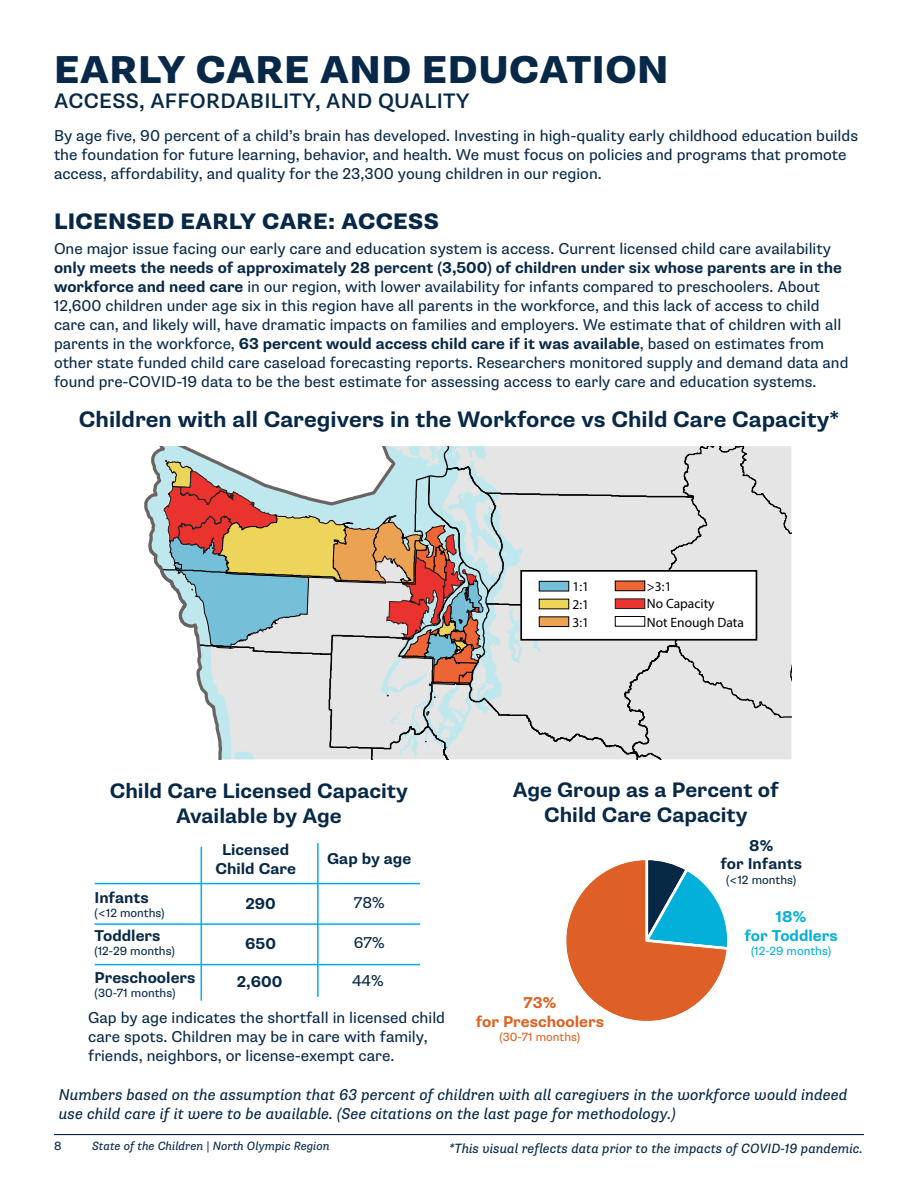
<style>
.page{position:relative;width:918px;height:1188px;background:#fff}
.page>*{position:absolute;margin:0;border:0;box-sizing:border-box;transform-origin:0 0}
.t1{font:800 39px "Supria Sans";letter-spacing:.015em;color:#072847}
.t2{font:700 22.5px "Supria Sans";color:#072847}
.t3{font:800 22.5px "Supria Sans";letter-spacing:.015em;color:#072847}
.t4{font:700 21px/25.2px "Supria Sans";color:#072847;text-align:center}
.t5{font:500 21px "Supria Sans";letter-spacing:.015em;color:#072847}
.t6{font:15.75px/18.9px "Supria Sans";color:#072847}
.t7{font:italic 15.75px/18.9px "Supria Sans";color:#072847}
.t8{font:700 15.75px/18.9px "Supria Sans";color:#072847;text-align:center}
.t9{font:700 15.75px/18.9px "Supria Sans";color:#df6020;text-align:center}
.t10{font:700 15.75px/18.9px "Supria Sans";color:#00b0db;text-align:center}
.t11{font:italic 13.5px "Supria Sans";color:#072847}
.t12{font:13.5px "Myriad Pro";color:#000}
.t13{font:12px "Supria Sans";color:#072847}
.t14{font:italic 12px "Supria Sans";color:#072847}
.t15{font:12px "Supria Sans";color:#00b0db}
.t16{font:12px "Supria Sans";color:#df6020}
.s1{font-weight:700}
</style>
<div class="page">
<svg style="left:144px;top:446px;width:647px;height:313px"></svg>
<div style="left:521px;top:571px;width:235px;height:69px;background:#fff"></div>
<div style="left:520px;top:570px;width:237px;height:71px;border:2px solid #000"></div>
<div style="left:539px;top:581px;width:30px;height:10px;background:#75c0d8"></div>
<div style="left:539px;top:581px;width:30px;height:10px;border:1px solid #000"></div>
<div style="left:539px;top:599px;width:30px;height:10px;background:#edd45a"></div>
<div style="left:539px;top:617px;width:30px;height:10px;background:#eca253"></div>
<div style="left:539px;top:616px;width:30px;height:11px;border:1px solid #000"></div>
<div style="left:615px;top:581px;width:30px;height:10px;background:#ed6435"></div>
<div style="left:615px;top:581px;width:30px;height:10px;border:1px solid #000"></div>
<div style="left:615px;top:599px;width:30px;height:10px;background:#ea332f"></div>
<div style="left:615px;top:598px;width:30px;height:11px;border:1px solid #232323"></div>
<div style="left:615px;top:616px;width:30px;height:11px;border:1px solid #000"></div>
<hr style="left:54px;top:1134px;width:810px;height:1px;background:#072847">
<hr style="left:201px;top:847px;width:1px;height:154px;background:#00aeef">
<hr style="left:95px;top:923px;width:325px;height:2px;background:#00aeef">
<hr style="left:95px;top:883px;width:325px;height:1px;background:#00aeef">
<hr style="left:95px;top:964px;width:325px;height:1px;background:#00aeef">
<svg style="left:566px;top:860px;width:162px;height:161px"></svg>
<hr style="left:317px;top:843px;width:2px;height:154px;background:#00aeef">
<h1 class="t1" style="left:54px;top:46px;width:616px">EARLY CARE AND EDUCATION</h1>
<h3 class="t5" style="left:54px;top:89px;width:417px">ACCESS, AFFORDABILITY, AND QUALITY</h3>
<p class="t6" style="left:54px;top:127px;width:806px">By age five, 90 percent of a child’s brain has developed. Investing in high-quality early childhood education builds the foundation for future learning, behavior, and health. We must focus on policies and programs that promote access, affordability, and quality for the 23,300 young children in our region.</p>
<h2 class="t3" style="left:54px;top:207px;width:386px">LICENSED EARLY CARE: ACCESS</h2>
<p class="t6" style="left:54px;top:240px;width:778px">One major issue facing our early care and education system is access. Current licensed child care availability</p>
<p class="t6" style="left:54px;top:259px;width:796px"><span class="s1">only meets the needs of approximately 28 percent (3,500) of children under six whose parents are in the workforce and need care</span> in our region, with lower availability for infants compared to preschoolers. About 12,600 children under age six in this region have all parents in the workforce, and this lack of access to child care can, and likely will, have dramatic impacts on families and employers. We estimate that of children with all parents in the workforce, <span class="s1">63 percent would access child care if it was available</span>, based on estimates from other state funded child care caseload forecasting reports. Researchers monitored supply and demand data and found pre-COVID-19 data to be the best estimate for assessing access to early care and education systems.</p>
<h2 class="t2" style="left:79px;top:406px;width:762px">Children with all Caregivers in the Workforce vs Child Care Capacity*</h2>
<p class="t12" style="left:573px;top:578px;width:18px">1:1</p>
<p class="t12" style="left:647px;top:578px;width:26px">&gt;3:1</p>
<p class="t12" style="left:573px;top:596px;width:18px">2:1</p>
<p class="t12" style="left:647px;top:595px;width:69px">No Capacity</p>
<p class="t12" style="left:573px;top:614px;width:18px">3:1</p>
<p class="t12" style="left:647px;top:614px;width:98px">Not Enough Data</p>
<h3 class="t4" style="left:110px;top:778px;width:300px">Child Care Licensed Capacity<br>Available by Age</h3>
<h3 class="t4" style="left:513px;top:777px;width:268px">Age Group as a Percent of<br>Child Care Capacity</h3>
<p class="t8" style="left:721px;top:836px;width:83px">8%<br>for Infants</p>
<p class="t13" style="left:726px;top:873px;width:72px">(&lt;12 months)</p>
<p class="t10" style="left:745px;top:907px;width:95px">18%<br>for Toddlers</p>
<p class="t15" style="left:751px;top:944px;width:82px">(12-29 months)</p>
<p class="t9" style="left:476px;top:993px;width:130px">73%<br>for Preschoolers</p>
<p class="t16" style="left:499px;top:1030px;width:82px">(30-71 months)</p>
<p class="t8" style="left:215px;top:840px;width:82px">Licensed<br>Child Care</p>
<p class="t8" style="left:245px;top:894px;width:32px">290</p>
<p class="t8" style="left:245px;top:934px;width:32px">650</p>
<p class="t8" style="left:237px;top:972px;width:47px">2,600</p>
<p class="t8" style="left:327px;top:850px;width:86px">Gap by age</p>
<p class="t6" style="left:354px;top:893px;width:33px">78%</p>
<p class="t6" style="left:354px;top:934px;width:33px">67%</p>
<p class="t6" style="left:352px;top:972px;width:33px">44%</p>
<p class="t8" style="left:95px;top:888px;width:56px">Infants</p>
<p class="t13" style="left:95px;top:906px;width:72px">(&lt;12 months)</p>
<p class="t8" style="left:95px;top:926px;width:67px">Toddlers</p>
<p class="t13" style="left:95px;top:944px;width:82px">(12-29 months)</p>
<p class="t8" style="left:95px;top:968px;width:102px">Preschoolers</p>
<p class="t13" style="left:95px;top:986px;width:82px">(30-71 months)</p>
<p class="t6" style="left:88px;top:1009px;width:358px">Gap by age indicates the shortfall in licensed child care spots. Children may be in care with family, friends, neighbors, or license-exempt care.</p>
<p class="t7" style="left:59px;top:1085px;width:790px">Numbers based on the assumption that 63 percent of children with all caregivers in the workforce would indeed use child care if it were to be available. (See citations on the last page for methodology.)</p>
<p class="t13" style="left:54px;top:1139px;width:9px">8</p>
<p class="t14" style="left:92px;top:1139px;width:239px">State of the Children | North Olympic Region</p>
<p class="t11" style="left:449px;top:1141px;width:415px">*This visual reflects data prior to the impacts of COVID-19 pandemic.</p>
</div>
